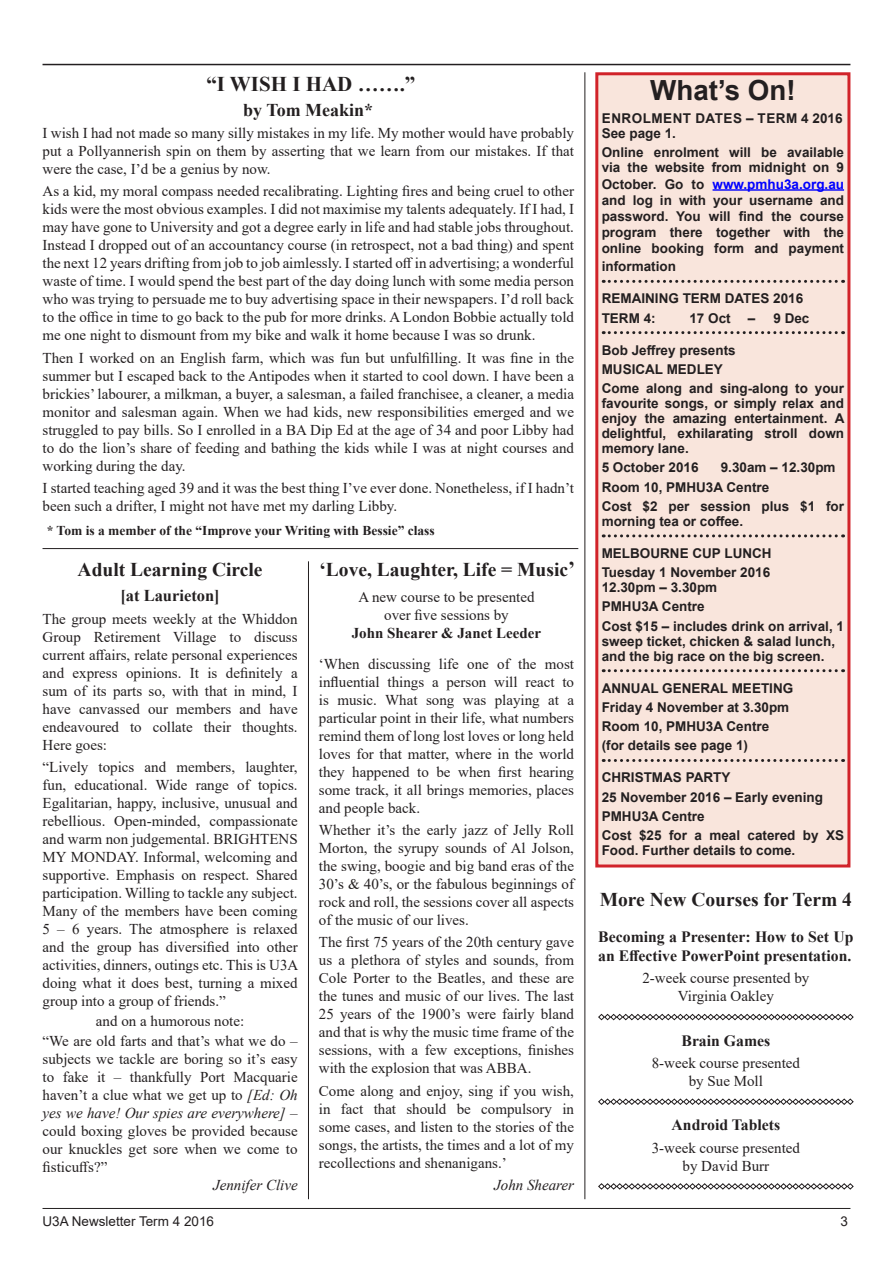
<style>
.page{position:relative;width:893px;height:1263px;background:#fff}
.page>*{position:absolute;margin:0;border:0;box-sizing:border-box;transform-origin:0 0}
.t1{font:700 27.75px "Arial";color:#231f20}
.t2{font:700 21px "Times New Roman";color:#231f20}
.t3{font:700 19.5px "Times New Roman";color:#231f20}
.t4{font:700 18px "Times New Roman";color:#231f20}
.t5{font:700 16.5px "Times New Roman";color:#231f20}
.t6{font:700 15.75px/18.9px "Times New Roman";color:#231f20}
.t7{font:15px/18px "Times New Roman";color:#231f20;text-align:justify}
.t8{font:italic 15px "Times New Roman";color:#231f20}
.t9{font:700 15px "Times New Roman";color:#231f20}
.t10{font:700 13.5px/19.2px "Arial";color:#231f20}
.t11{font:700 13.5px "Times New Roman";color:#231f20}
.t12{font:700 13.5px/15px "Arial";letter-spacing:.035em;color:#231f20}
.t13{font:13.5px "Arial";color:#231f20}
.s1{font-size:21px}
.s2{font-style:italic}
.s3{color:#00f}
</style>
<div class="page">
<hr style="left:43px;top:1208px;width:807px;height:1px;background:#231f20">
<hr style="left:43px;top:64px;width:807px;height:1px;background:#231f20">
<div style="left:595px;top:72px;width:255px;height:795px;background:#f9e5dc;border:3px solid #d1232a"></div>
<hr style="left:713px;top:189px;width:131px;height:2px;background:#00f">
<svg style="left:603px;top:280px;width:241px;height:3px"></svg>
<svg style="left:603px;top:331px;width:241px;height:3px"></svg>
<svg style="left:603px;top:534px;width:241px;height:3px"></svg>
<svg style="left:603px;top:669px;width:241px;height:3px"></svg>
<svg style="left:603px;top:759px;width:241px;height:3px"></svg>
<hr style="left:585px;top:72px;width:1px;height:1127px;background:#231f20">
<hr style="left:308px;top:561px;width:1px;height:638px;background:#231f20">
<hr style="left:43px;top:548px;width:535px;height:1px;background:#231f20">
<svg style="left:598px;top:1014px;width:256px;height:6px"></svg>
<svg style="left:598px;top:1098px;width:256px;height:7px"></svg>
<svg style="left:598px;top:1183px;width:256px;height:7px"></svg>
<h2 class="t2" style="left:206px;top:69px;width:211px">“I WISH I HAD …….”</h2>
<p class="t4" style="left:243px;top:97px;width:132px">by Tom Meakin*</p>
<p class="t7" style="left:43px;top:124px;width:533px">I wish I had not made so many silly mistakes in my life. My mother would have probably put a Pollyannerish spin on them by asserting that we learn from our mistakes. If that were the case, I’d be a genius by now.</p>
<p class="t7" style="left:43px;top:182px;width:533px">As a kid, my moral compass needed recalibrating. Lighting fires and being cruel to other kids were the most obvious examples. I did not maximise my talents adequately. If I had, I may have gone to University and got a degree early in life and had stable jobs throughout.<br>Instead I dropped out of an accountancy course (in retrospect, not a bad thing) and spent the next 12 years drifting from job to job aimlessly. I started off in advertising; a wonderful waste of time. I would spend the best part of the day doing lunch with some media person who was trying to persuade me to buy advertising space in their newspapers. I’d roll back to the office in time to go back to the pub for more drinks. A London Bobbie actually told me one night to dismount from my bike and walk it home because I was so drunk.</p>
<p class="t7" style="left:43px;top:348px;width:533px">Then I worked on an English farm, which was fun but unfulfilling. It was fine in the summer but I escaped back to the Antipodes when it started to cool down. I have been a brickies’ labourer, a milkman, a buyer, a salesman, a failed franchisee, a cleaner, a media monitor and salesman again. When we had kids, new responsibilities emerged and we struggled to pay bills. So I enrolled in a BA Dip Ed at the age of 34 and poor Libby had to do the lion’s share of feeding and bathing the kids while I was at night courses and working during the day.</p>
<p class="t7" style="left:43px;top:478px;width:533px">I started teaching aged 39 and it was the best thing I’ve ever done. Nonetheless, if I hadn’t been such a drifter, I might not have met my darling Libby.</p>
<p class="t11" style="left:47px;top:521px;width:390px">* Tom is a member of the “Improve your Writing with Bessie” class</p>
<h3 class="t3" style="left:319px;top:555px;width:257px">‘Love, Laughter, Life = Music<span class="s1">’</span></h3>
<p class="t7" style="left:358px;top:587px;width:178px;text-align:center">A new course to be presented over five sessions by</p>
<p class="t9" style="left:352px;top:622px;width:191px">John Shearer &amp; Janet Leeder</p>
<p class="t7" style="left:319px;top:654px;width:257px">‘When discussing life one of the most influential things a person will react to is music. What song was playing at a particular point in their life, what numbers remind them of long lost loves or long held loves for that matter, where in the world they happened to be when first hearing some track, it all brings memories, places and people back.</p>
<p class="t7" style="left:319px;top:820px;width:257px">Whether it’s the early jazz of Jelly Roll Morton, the syrupy sounds of Al Jolson, the swing, boogie and big band eras of the 30’s &amp; 40’s, or the fabulous beginnings of rock and roll, the sessions cover all aspects of the music of our lives.</p>
<p class="t7" style="left:319px;top:933px;width:257px">The first 75 years of the 20th century gave us a plethora of styles and sounds, from Cole Porter to the Beatles, and these are the tunes and music of our lives. The last 25 years of the 1900’s were fairly bland and that is why the music time frame of the sessions, with a few exceptions, finishes with the explosion that was ABBA.</p>
<p class="t7" style="left:319px;top:1081px;width:257px">Come along and enjoy, sing if you wish, in fact that should be compulsory in some cases, and listen to the stories of the songs, the artists, the times and a lot of my recollections and shenanigans.’</p>
<p class="t8" style="left:494px;top:1174px;width:81px">John Shearer</p>
<h3 class="t3" style="left:78px;top:555px;width:186px">Adult Learning Circle</h3>
<p class="t5" style="left:120px;top:584px;width:101px">[at Laurieton]</p>
<p class="t7" style="left:43px;top:609px;width:257px">The group meets weekly at the Whiddon Group Retirement Village to discuss current affairs, relate personal experiences and express opinions. It is definitely a sum of its parts so, with that in mind, I have canvassed our members and have endeavoured to collate their thoughts.<br>Here goes:</p>
<p class="t7" style="left:43px;top:757px;width:257px">“Lively topics and members, laughter, fun, educational. Wide range of topics.<br>Egalitarian, happy, inclusive, unusual and rebellious. Open-minded, compassionate and warm non judgemental. BRIGHTENS MY MONDAY. Informal, welcoming and supportive. Emphasis on respect. Shared participation. Willing to tackle any subject.<br>Many of the members have been coming 5 – 6 years. The atmosphere is relaxed and the group has diversified into other activities, dinners, outings etc. This is U3A doing what it does best, turning a mixed group into a group of friends.”</p>
<p class="t7" style="left:43px;top:1010px;width:257px;line-height:20.1px;text-align:center">and on a humorous note:<br>“We are old farts and that’s what we do –</p>
<p class="t7" style="left:43px;top:1050px;width:257px">subjects we tackle are boring so it’s easy to fake it – thankfully Port Macquarie haven’t a clue what we get up to <span class="s2">[Ed: Oh yes we have! Our spies are everywhere]</span> – could boxing gloves be provided because our knuckles get sore when we come to fisticuffs?”</p>
<p class="t8" style="left:213px;top:1175px;width:86px">Jennifer Clive</p>
<h1 class="t1" style="left:650px;top:70px;width:147px">What’s On!</h1>
<p class="t12" style="left:602px;top:111px;width:242px">Enrolment dates – Term 4 2016<br>See page 1.</p>
<p class="t10" style="left:602px;top:145px;width:244px;line-height:16px;text-align:justify">Online enrolment will be available via the website from midnight on 9<br>October. Go to <span class="s3">www.pmhu3a.org.au </span>and log in with your username and password. You will find the course program there together with the online booking form and payment</p>
<p class="t10" style="left:602px;top:257px;width:76px">information</p>
<p class="t10" style="left:602px;top:289px;width:39px">REMAINING</p>
<p class="t10" style="left:683px;top:289px;width:10px">TER</p>
<p class="t10" style="left:710px;top:289px;width:25px">M DATE</p>
<p class="t10" style="left:760px;top:289px;width:44px">S 2016</p>
<p class="t10" style="left:602px;top:308px;width:10px">TER</p>
<p class="t10" style="left:629px;top:308px;width:28px">M 4:</p>
<p class="t10" style="left:689px;top:308px;width:43px">17 Oct</p>
<p class="t10" style="left:748px;top:308px;width:63px">– 9 Dec</p>
<p class="t10" style="left:602px;top:340px;width:244px">Bob Jeffrey presents<br>MUSICAL MEDLEY<br>Come along and sing-along to your</p>
<p class="t10" style="left:602px;top:396px;width:244px;line-height:15px;text-align:justify">favourite songs, or simply relax and enjoy the amazing entertainment. A delightful, exhilarating stroll down memory lane.</p>
<p class="t10" style="left:602px;top:458px;width:98px">5 October 2016</p>
<p class="t10" style="left:602px;top:458px;width:244px;text-indent:119px">9.30am – 12.30pm<br>Room 10, PMHU3A Centre<br>Cost $2 per session plus $1 for</p>
<p class="t10" style="left:602px;top:512px;width:143px">morning tea or coffee.</p>
<p class="t10" style="left:602px;top:544px;width:49px">MELBOURNE</p>
<p class="t10" style="left:692px;top:544px;width:42px">CUP LUN</p>
<p class="t10" style="left:602px;top:544px;width:170px;text-align:right">CH<br>Tuesday 1 November 2016</p>
<p class="t10" style="left:602px;top:578px;width:244px">12.30pm – 3.30pm<br>PMHU 3A Centre<br>Cost $15 – includes drink on arrival, 1</p>
<p class="t10" style="left:602px;top:634px;width:235px;line-height:15px">sweep ticket, chicken &amp; salad lunch, and the big race on the big screen.</p>
<p class="t10" style="left:602px;top:678px;width:11px">ANNUAL</p>
<p class="t10" style="left:662px;top:678px;width:11px">GENERAL</p>
<p class="t10" style="left:602px;top:678px;width:189px;text-indent:130px">MEETING<br>Friday 4 November at 3.30pm<br>Room 10, PMHU3A Centre (for details see page 1)</p>
<p class="t10" style="left:602px;top:768px;width:244px">CHRISTMAS PARTY<br>25 November 2016 – Early evening<br>PMHU 3A Centre<br>Cost $25 for a meal catered by XS</p>
<p class="t10" style="left:602px;top:841px;width:195px">Food. Further details to come.</p>
<h3 class="t3" style="left:600px;top:886px;width:254px">More New Courses for Term 4</h3>
<p class="t6" style="left:598px;top:927px;width:257px">Becoming a Presenter: How to Set Up an Effective PowerPoint presentation.</p>
<p class="t7" style="left:642px;top:969px;width:169px;text-align:center">2-week course presented by<br>Virginia Oakley</p>
<p class="t6" style="left:681px;top:1030px;width:90px">Brain Games</p>
<p class="t7" style="left:652px;top:1053px;width:150px;text-align:center">8-week course presented by Sue Moll</p>
<p class="t6" style="left:671px;top:1115px;width:110px">Android Tablets</p>
<p class="t7" style="left:652px;top:1138px;width:150px;text-align:center">3-week course presented by David Burr</p>
<p class="t13" style="left:43px;top:1212px;width:173px">U3A Newsletter Term 4 2016</p>
<p class="t13" style="left:841px;top:1212px;width:9px">3</p>
</div>
